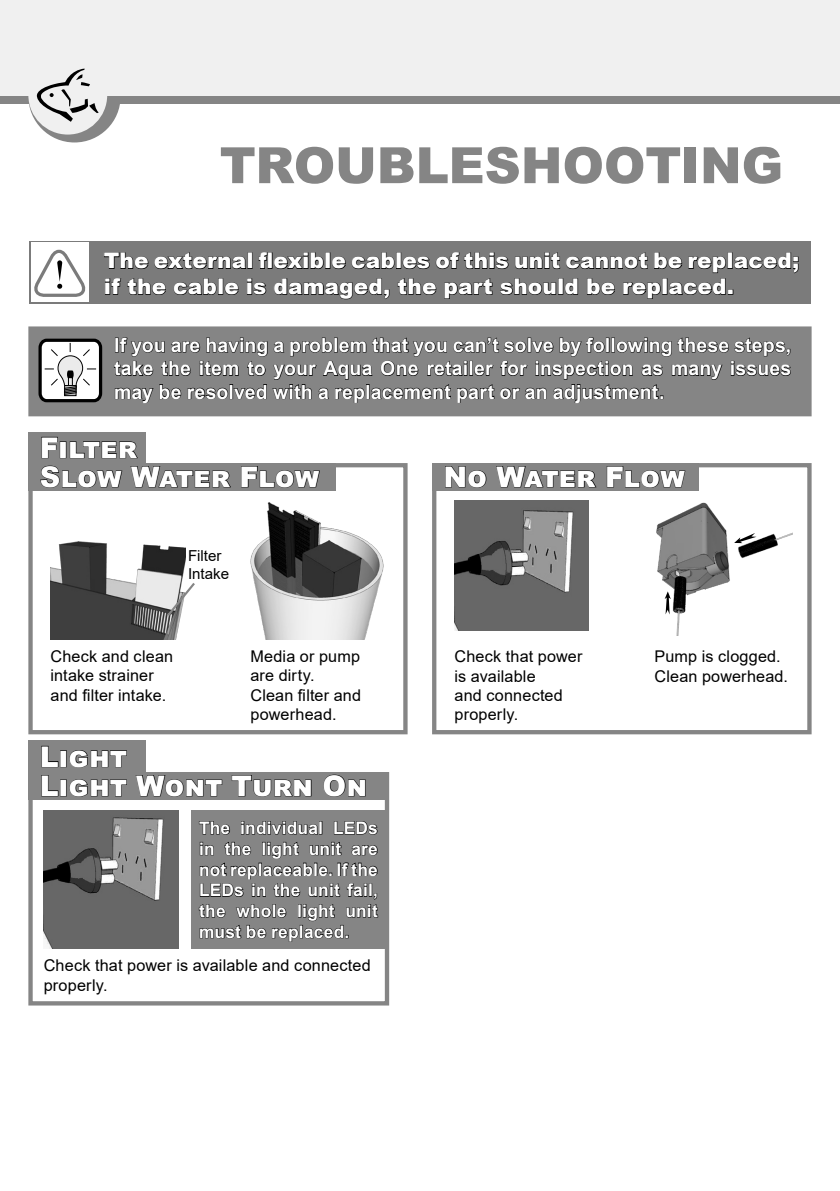
<style>
.page{position:relative;width:840px;height:1191px;background:#fff}
.page>*{position:absolute;margin:0;border:0;box-sizing:border-box;transform-origin:0 0}
.t1{font:900 50px "Arial";letter-spacing:-.005em;color:#858585}
.t2{font:900 28.4px "Arial";letter-spacing:-.005em;color:#fff}
.t3{font:900 21.6px/25.8px "Arial";letter-spacing:.01em;color:#fff}
.t4{font:700 19.4px/23.2px "Arial";letter-spacing:.01em;color:#fff;text-align:justify}
.t5{font:700 17.2px/20.8px "Arial";letter-spacing:.015em;color:#fff;text-align:justify}
.t6{font:16.2px/19.4px "Arial";letter-spacing:.01em;color:#000}
.t7{font:15px/18.2px "Arial";color:#000}
</style>
<div class="page">
<div style="left:28px;top:50px;width:92px;height:92px;background:#858585;border-radius:50%"></div>
<div style="left:0;top:0;width:839px;height:96px;background:#f0f0f0"></div>
<div style="left:0;top:96px;width:839px;height:8px;background:#858585"></div>
<div style="left:28px;top:56px;width:79px;height:79px;background:#f0f0f0;border-radius:50%"></div>
<svg style="left:34px;top:69px;width:65px;height:53px"></svg>
<img style="left:50px;top:541px;width:135px;height:98px">
<img style="left:656px;top:502px;width:135px;height:133px">
<svg style="left:664px;top:591px;width:6px;height:23px"></svg>
<svg style="left:733px;top:533px;width:23px;height:10px"></svg>
<img style="left:250px;top:502px;width:134px;height:137px">
<div style="left:29px;top:241px;width:781px;height:63px;background:#7b7b7b"></div>
<div style="left:31px;top:243px;width:57px;height:59px;background:#fff"></div>
<svg style="left:104px;top:252px;width:694px;height:47px"></svg>
<svg style="left:34px;top:249px;width:51px;height:48px"></svg>
<div style="left:28px;top:772px;width:361px;height:233px;border:4px solid #858585"></div>
<svg style="left:165px;top:580px;width:30px;height:38px"></svg>
<div style="left:28px;top:463px;width:379px;height:271px;border:4px solid #858585"></div>
<img style="left:44px;top:810px;width:134px;height:139px">
<img style="left:454px;top:501px;width:134px;height:129px">
<div style="left:432px;top:463px;width:379px;height:271px;border:4px solid #858585"></div>
<div style="left:28px;top:326px;width:783px;height:90px;background:#858585;border:4px solid #858585"></div>
<div style="left:40px;top:340px;width:60px;height:61px;background:#fff;border-radius:7px"></div>
<div style="left:38px;top:339px;width:64px;height:63px;border:3px solid #000;border-radius:7px"></div>
<div style="left:64px;top:385px;width:12px;height:11px;border:1px solid #000"></div>
<svg style="left:45px;top:343px;width:51px;height:52px"></svg>
<svg style="left:114px;top:337px;width:676px;height:66px"></svg>
<div style="left:28px;top:432px;width:118px;height:31px;background:#858585"></div>
<svg style="left:41px;top:436px;width:17px;height:22px"></svg>
<div style="left:60px;top:441px;width:6px;height:17px;border:1px solid #000"></div>
<svg style="left:69px;top:441px;width:69px;height:18px"></svg>
<div style="left:28px;top:741px;width:118px;height:31px;background:#858585"></div>
<svg style="left:41px;top:745px;width:18px;height:22px"></svg>
<div style="left:60px;top:750px;width:7px;height:17px;border:1px solid #000"></div>
<svg style="left:69px;top:750px;width:58px;height:18px"></svg>
<div style="left:28px;top:463px;width:308px;height:27px;background:#858585"></div>
<svg style="left:40px;top:465px;width:83px;height:23px"></svg>
<svg style="left:130px;top:466px;width:101px;height:22px"></svg>
<svg style="left:241px;top:466px;width:79px;height:22px"></svg>
<div style="left:28px;top:772px;width:361px;height:27px;background:#858585"></div>
<svg style="left:41px;top:775px;width:18px;height:22px"></svg>
<div style="left:60px;top:779px;width:7px;height:17px;border:1px solid #000"></div>
<svg style="left:69px;top:779px;width:58px;height:18px"></svg>
<svg style="left:135px;top:775px;width:88px;height:22px"></svg>
<svg style="left:231px;top:775px;width:81px;height:22px"></svg>
<svg style="left:323px;top:774px;width:43px;height:23px"></svg>
<div style="left:432px;top:463px;width:266px;height:27px;background:#858585"></div>
<svg style="left:445px;top:466px;width:41px;height:22px"></svg>
<svg style="left:496px;top:466px;width:101px;height:22px"></svg>
<svg style="left:606px;top:466px;width:79px;height:22px"></svg>
<div style="left:191px;top:810px;width:198px;height:139px;background:#858585"></div>
<svg style="left:199px;top:821px;width:31px;height:13px"></svg>
<svg style="left:241px;top:821px;width:81px;height:13px"></svg>
<svg style="left:334px;top:821px;width:43px;height:13px"></svg>
<svg style="left:199px;top:842px;width:179px;height:99px"></svg>
<h1 class="t1" style="left:219px;top:129px;width:564px">TROUBLESHOOTING</h1>
<h3 class="t3" style="left:104px;top:247px;width:696px">The external flexible cables of this unit cannot be replaced; if the cable is damaged, the part should be replaced.</h3>
<p class="t4" style="left:114px;top:334px;width:678px">If you are having a problem that you can’t solve by following these steps, take the item to your Aqua One retailer for inspection as many issues may be resolved with a replacement part or an adjustment.</p>
<h2 class="t2" style="left:40px;top:427px;width:92px">Filter</h2>
<h2 class="t2" style="left:40px;top:456px;width:281px">Slow Water Flow</h2>
<p class="t7" style="left:188px;top:546px;width:43px">Filter<br>Intake</p>
<h2 class="t2" style="left:443px;top:456px;width:243px">No Water Flow</h2>
<p class="t6" style="left:50px;top:646px;width:124px">Check and clean intake strainer and filter intake.</p>
<h2 class="t2" style="left:40px;top:736px;width:88px">Light</h2>
<p class="t6" style="left:454px;top:646px;width:129px">Check that power is available<br>and connected properly.</p>
<p class="t6" style="left:250px;top:646px;width:112px">Media or pump are dirty.<br>Clean filter and powerhead.</p>
<p class="t6" style="left:654px;top:646px;width:135px">Pump is clogged.<br>Clean powerhead.</p>
<h2 class="t2" style="left:40px;top:765px;width:329px">Light Wont Turn On</h2>
<p class="t5" style="left:199px;top:817px;width:180px">The individual LEDs in the light unit are not replaceable. If the LEDs in the unit fail, the whole light unit must be replaced.</p>
<p class="t6" style="left:44px;top:955px;width:328px">Check that power is available and connected properly.</p>
</div>
